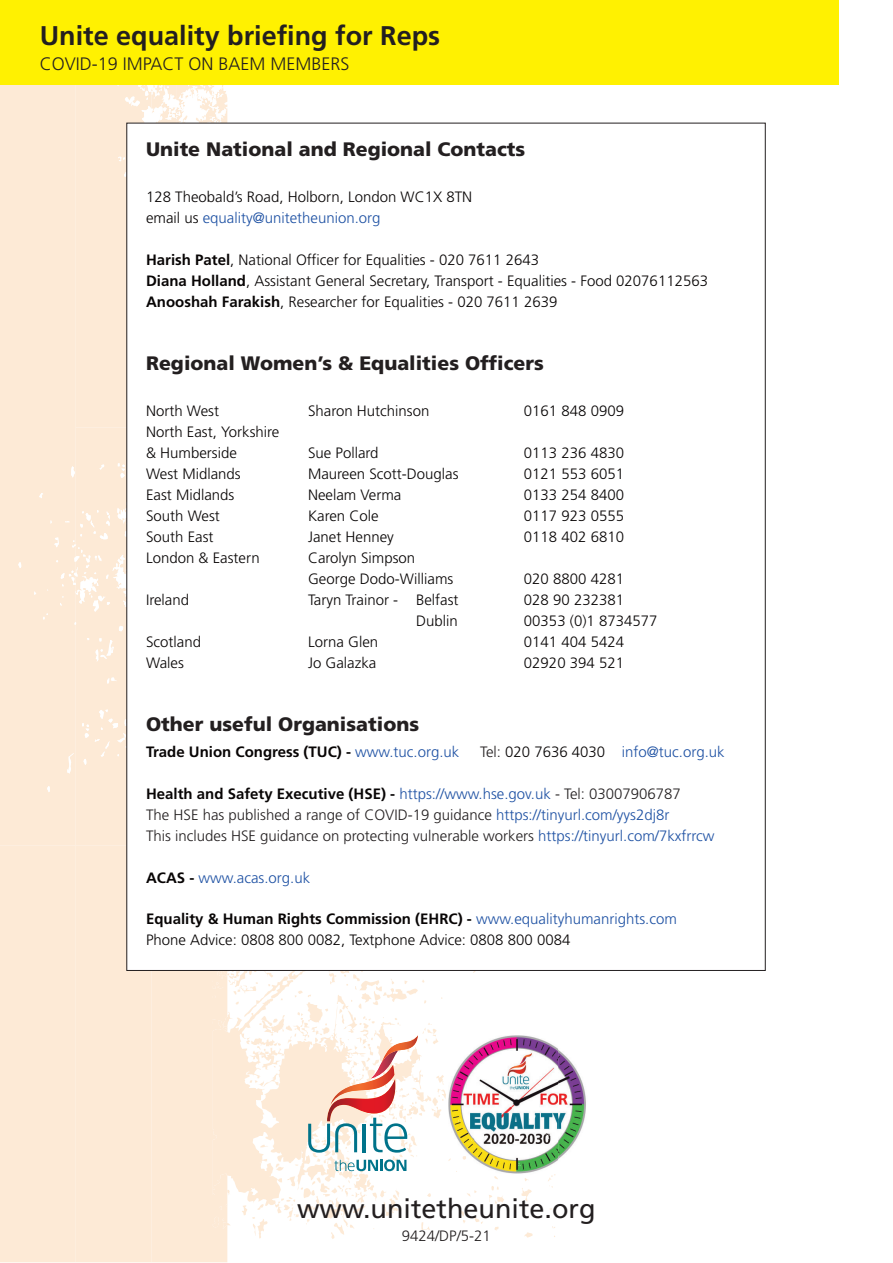
<style>
.page{position:relative;width:893px;height:1263px;background:#fff}
.page>*{position:absolute;margin:0;border:0;box-sizing:border-box;transform-origin:0 0}
.t1{font:700 27px "Frutiger";color:#231f20}
.t2{font:27px "Frutiger";color:#231f20}
.t3{font:900 19.5px "Frutiger";color:#231f20}
.t4{font:300 18px "Frutiger";color:#231f20}
.t5{font:300 15px/21px "Frutiger";color:#080505}
.t6{font:300 15px/21px "Frutiger";color:#231f20}
.t7{font:300 15px "Frutiger";color:#1e51a3}
.t8{font:700 15px "Frutiger";color:#080505}
.s1{color:#1e51a3}
.s2{font-weight:700}
.s3{font-weight:300;color:#1e51a3}
.s4{color:#231f20}
.s5{color:#080505}
.s6{font-weight:700;color:#080505}
</style>
<div class="page">
<div style="left:0;top:85px;width:227px;height:1177px;background:#fdead6"></div>
<svg style="left:213px;top:998px;width:342px;height:241px"></svg>
<svg style="left:226px;top:1047px;width:329px;height:156px"></svg>
<div style="left:47px;top:680px;width:29px;height:112px;background:#fdead6"></div>
<div style="left:18px;top:140px;width:58px;height:540px;background:#fdead6"></div>
<svg style="left:76px;top:85px;width:347px;height:761px"></svg>
<div style="left:0;top:0;width:838px;height:85px;background:#fff101"></div>
<img style="left:558px;top:1049px;width:28px;height:111px">
<img style="left:445px;top:1033px;width:113px;height:143px">
<img style="left:445px;top:1094px;width:106px;height:72px">
<svg style="left:334px;top:1160px;width:72px;height:11px"></svg>
<svg style="left:213px;top:971px;width:229px;height:182px"></svg>
<img style="left:381px;top:1035px;width:37px;height:29px">
<div style="left:127px;top:123px;width:638px;height:847px;background:#fff"></div>
<h1 class="t1" style="left:40px;top:24px;width:402px">Unite equality briefing for Reps</h1>
<p class="t4" style="left:40px;top:57px;width:311px">COVID-19 IMPACT ON BAEM MEMBERS</p>
<h2 class="t3" style="left:146px;top:141px;width:381px">Unite National and Regional Contacts</h2>
<p class="t5" style="left:146px;top:188px;width:328px">128 Theobald’s Road, Holborn, London WC1X 8TN email us <span class="s1">equality@unitetheunion.org</span></p>
<p class="t5" style="left:146px;top:251px;width:563px"><span class="s2">Harish Patel</span>, National Officer for Equalities - 020 7611 2643<br><span class="s2">Diana Holland</span>, Assistant General Secretary, Transport - Equalities - Food 02076112563<br><span class="s2">Anooshah Farakish</span>, Researcher for Equalities - 020 7611 2639</p>
<h2 class="t3" style="left:146px;top:356px;width:399px">Regional Women’s &amp; Equalities Officers</h2>
<p class="t5" style="left:146px;top:402px;width:75px">North West</p>
<p class="t5" style="left:308px;top:402px;width:123px">Sharon Hutchinson</p>
<p class="t5" style="left:524px;top:402px;width:102px">0161 848 0909</p>
<p class="t5" style="left:146px;top:423px;width:135px">North East, Yorkshire &amp; Humberside</p>
<p class="t5" style="left:308px;top:444px;width:72px">Sue Pollard</p>
<p class="t5" style="left:524px;top:444px;width:102px">0113 236 4830</p>
<p class="t5" style="left:146px;top:465px;width:96px">West Midlands</p>
<p class="t5" style="left:308px;top:465px;width:152px">Maureen Scott-Douglas</p>
<p class="t5" style="left:524px;top:465px;width:102px">0121 553 6051</p>
<p class="t5" style="left:146px;top:486px;width:90px">East Midlands</p>
<p class="t5" style="left:308px;top:486px;width:95px">Neelam Verma</p>
<p class="t5" style="left:524px;top:486px;width:102px">0133 254 8400</p>
<p class="t5" style="left:146px;top:507px;width:75px">South West</p>
<p class="t5" style="left:308px;top:507px;width:72px">Karen Cole</p>
<p class="t5" style="left:524px;top:507px;width:102px">0117 923 0555</p>
<p class="t5" style="left:146px;top:528px;width:69px">South East</p>
<p class="t5" style="left:308px;top:528px;width:87px">Janet Henney</p>
<p class="t5" style="left:524px;top:528px;width:102px">0118 402 6810</p>
<p class="t5" style="left:146px;top:549px;width:115px">London &amp; Eastern</p>
<p class="t5" style="left:308px;top:549px;width:147px">Carolyn Simpson<br>George Dodo-Williams</p>
<p class="t5" style="left:524px;top:570px;width:102px">020 8800 4281</p>
<p class="t5" style="left:146px;top:591px;width:45px">Ireland</p>
<p class="t5" style="left:308px;top:591px;width:152px">Taryn Trainor - Belfast</p>
<p class="t5" style="left:524px;top:591px;width:102px">028 90 232381</p>
<p class="t5" style="left:416px;top:612px;width:43px">Dublin</p>
<p class="t5" style="left:524px;top:612px;width:135px">00353 (0)1 8734577</p>
<p class="t5" style="left:146px;top:633px;width:56px">Scotland</p>
<p class="t5" style="left:308px;top:633px;width:72px">Lorna Glen</p>
<p class="t5" style="left:524px;top:633px;width:102px">0141 404 5424</p>
<p class="t5" style="left:146px;top:654px;width:39px">Wales</p>
<p class="t5" style="left:308px;top:654px;width:70px">Jo Galazka</p>
<p class="t5" style="left:524px;top:654px;width:102px">02920 394 521</p>
<h2 class="t3" style="left:146px;top:717px;width:274px">Other useful Organisations</h2>
<p class="t8" style="left:146px;top:745px;width:315px">Trade Union Congress (TUC) - <span class="s3">www.tuc.org.uk</span></p>
<p class="t7" style="left:480px;top:745px;width:246px"><span class="s4">Tel:</span> <span class="s5">020 7636 4030</span> info@tuc.org.uk</p>
<p class="t6" style="left:146px;top:784px;width:570px"><span class="s6">Health and Safety Executive (HSE) -</span> <span class="s1">https://www.hse.gov.uk</span> - Tel: 03007906787<br>The HSE has published a range of COVID-19 guidance <span class="s1">https://tinyurl.com/yys2dj8r<br></span>This includes HSE guidance on protecting vulnerable workers <span class="s1">https://tinyurl.com/7kxfrrcw</span></p>
<p class="t7" style="left:146px;top:871px;width:166px"><span class="s6">ACAS -</span> www.acas.org.uk</p>
<p class="t5" style="left:146px;top:910px;width:532px"><span class="s2">Equality &amp; Human Rights Commission (EHRC) -</span> <span class="s1">www.equalityhumanrights.com<br></span>Phone Advice: 0808 800 0082, Textphone Advice: 0808 800 0084</p>
<h1 class="t2" style="left:297px;top:1197px;width:300px">www.unitetheunite.org</h1>
<p class="t6" style="left:402px;top:1226px;width:91px">9424/DP/5-21</p>
</div>
